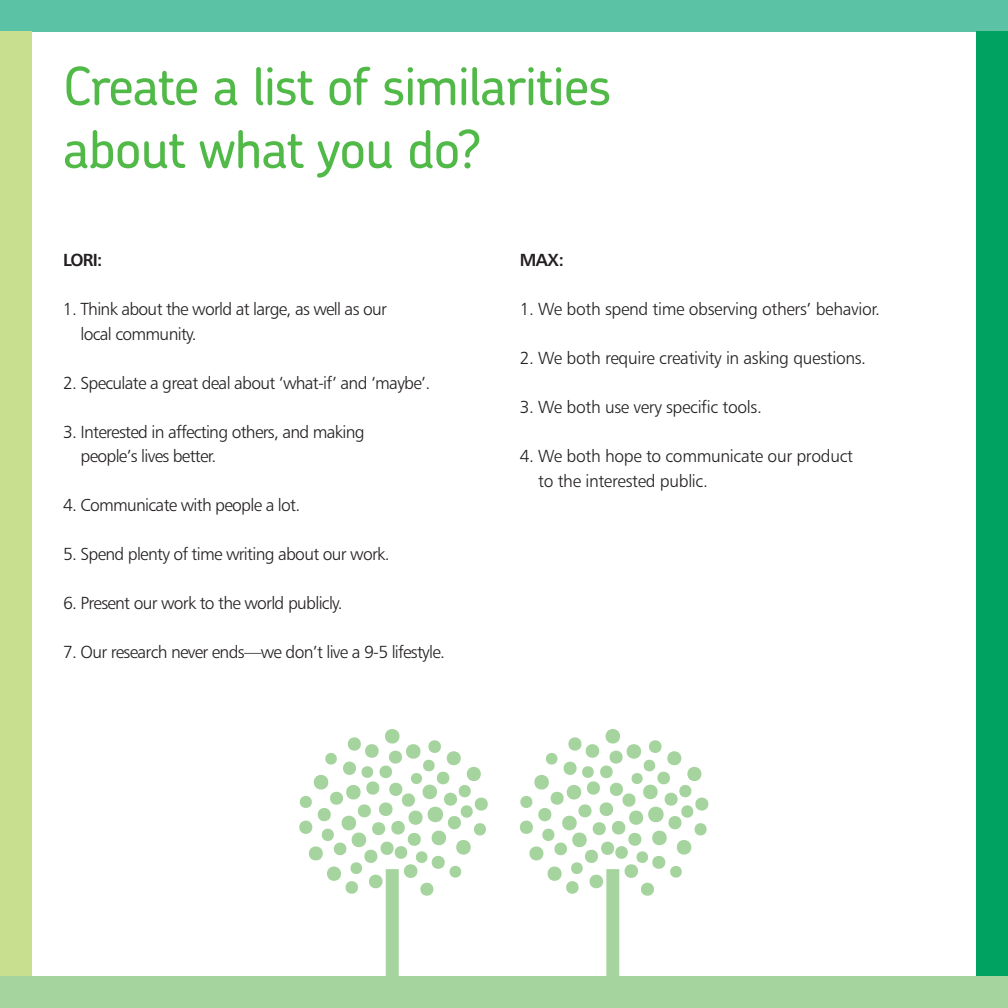
<style>
.page{position:relative;width:1008px;height:1008px;background:#fff}
.page>*{position:absolute;margin:0;border:0;box-sizing:border-box;transform-origin:0 0}
.t1{font:323.75px "PI Xymbols Recycle";color:#a6d49e}
.t2{font:500 52.5px/63px "Chevin";letter-spacing:-.02em;color:#51b948}
.t3{font:17.5px/24.5px "Humanist 777 BT Light B";letter-spacing:-.04em;color:#231f20}
.t4{font:17.5px/24.5px "Humanist 777 BT Light B";letter-spacing:-.02em;color:#231f20}
.t5{font:17.5px "Humanist 777 BT Bold B";letter-spacing:-.04em;color:#231f20}
</style>
<div class="page">
<div style="left:0;top:976px;width:1008px;height:32px;background:#a6d49e"></div>
<div style="left:0;top:0;width:1008px;height:32px;background:#5bc2a5"></div>
<div style="left:0;top:32px;width:32px;height:944px;background:#c7df8e"></div>
<div style="left:976px;top:32px;width:32px;height:944px;background:#00a261"></div>
<h2 class="t2" style="left:63px;top:54px;width:550px">Create a list of similarities about what you do?</h2>
<p class="t5" style="left:63px;top:249px;width:41px">LORI:</p>
<p class="t3" style="left:80px;top:297px;width:308px;text-indent:-18px">1. Think about the world at large, as well as our local community.</p>
<p class="t3" style="left:63px;top:370px;width:369px">2. Speculate a great deal about ‘what-if’ and ‘maybe’.</p>
<p class="t3" style="left:80px;top:419px;width:286px;text-indent:-18px">3. Interested in affecting others, and making people’s lives better.</p>
<p class="t3" style="left:63px;top:493px;width:239px">4. Communicate with people a lot.</p>
<p class="t3" style="left:63px;top:542px;width:328px">5. Spend plenty of time writing about our work.</p>
<p class="t3" style="left:63px;top:591px;width:281px">6. Present our work to the world publicly.</p>
<p class="t3" style="left:63px;top:640px;width:384px">7. Our research never ends—we don’t live a 9-5 lifestyle.</p>
<p class="t5" style="left:520px;top:249px;width:46px">MAX:</p>
<p class="t4" style="left:520px;top:297px;width:362px">1. We both spend time observing others’ behavior.</p>
<p class="t4" style="left:520px;top:346px;width:348px">2. We both require creativity in asking questions.</p>
<p class="t4" style="left:520px;top:395px;width:244px">3. We both use very specific tools.</p>
<p class="t4" style="left:538px;top:444px;width:316px;text-indent:-19px">4. We both hope to communicate our product to the interested public.</p>
<h1 class="t1" style="left:230px;top:702px;width:546px">bb</h1>
</div>
